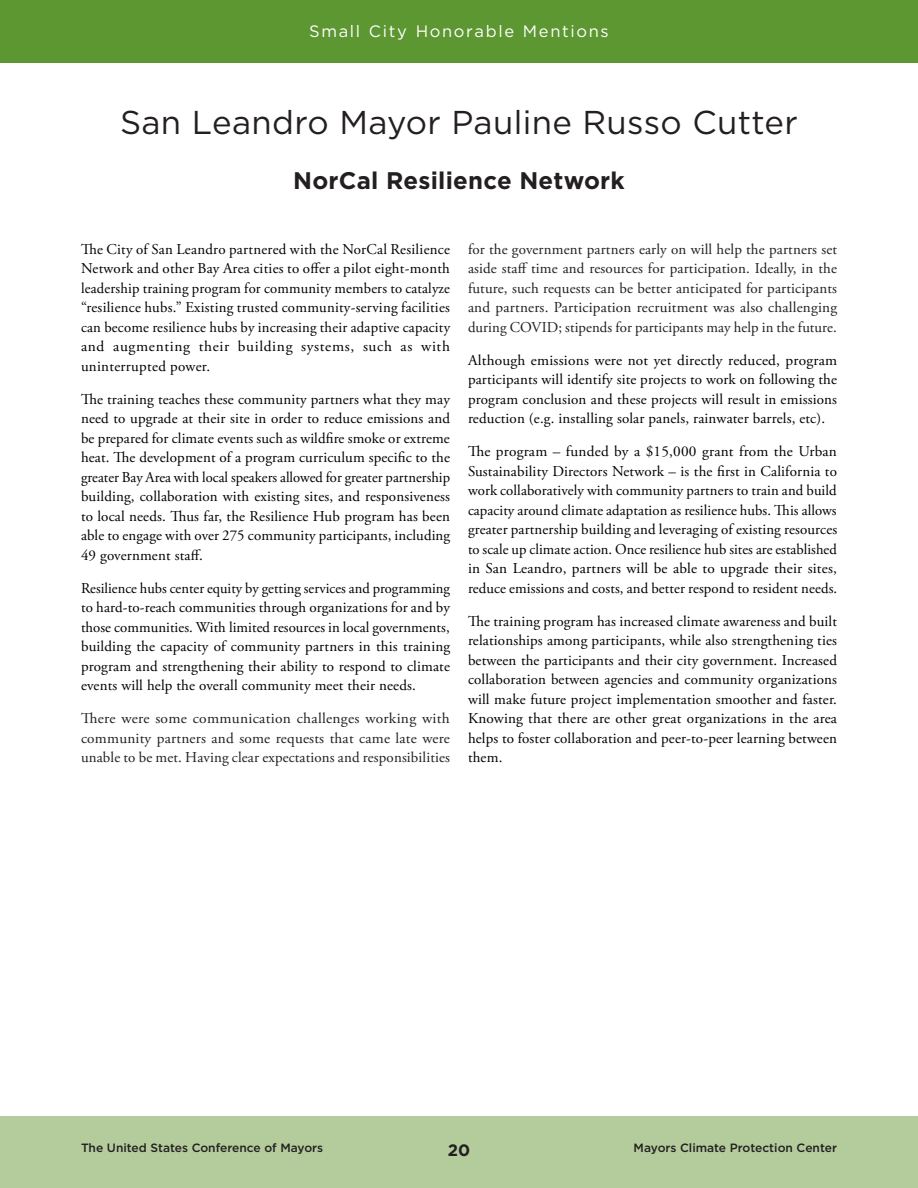
<style>
.page{position:relative;width:918px;height:1188px;background:#fff}
.page>*{position:absolute;margin:0;border:0;box-sizing:border-box;transform-origin:0 0}
._20__City_Name{font:33px "Gotham";letter-spacing:.01em;color:#231f20}
._20_Program_Name{font:700 24px "Gotham";letter-spacing:.01em;color:#231f20}
.t1{font:16.5px "Gotham";letter-spacing:.1em;color:#fff}
.t2{font:700 16.5px "Gotham";color:#231f20}
._20_Body_Copy{font:15px/19.5px "Adobe Garamond Pro";letter-spacing:.01em;color:#000;text-align:justify}
._20_Body_Copy-2{font:15px/19.5px "Adobe Garamond Pro";letter-spacing:.005em;color:#231f20;text-align:justify}
.t3{font:500 12px "Gotham";color:#231f20}
</style>
<div class="page">
<div style="left:0;top:0;width:918px;height:62px;background:#5c9731"></div>
<div style="left:0;top:1116px;width:918px;height:72px;background:#b4cc9c"></div>
<p class="t1" style="left:309px;top:21px;width:301px">Small City Honorable Mentions</p>
<p class="_20__City_Name" style="left:120px;top:102px;width:679px">San Leandro Mayor Pauline Russo Cutter</p>
<p class="_20_Program_Name" style="left:293px;top:164px;width:333px">NorCal Resilience Network</p>
<p class="_20_Body_Copy" style="left:81px;top:240px;width:371px">The City of San Leandro partnered with the NorCal Resilience Network and other Bay Area cities to offer a pilot eight-month leadership training program for community members to catalyze “resilience hubs.” Existing trusted community-serving facilities can become resilience hubs by increasing their adaptive capacity and augmenting their building systems, such as with uninterrupted power.</p>
<p class="_20_Body_Copy" style="left:81px;top:390px;width:371px">The training teaches these community partners what they may need to upgrade at their site in order to reduce emissions and be prepared for climate events such as wildfire smoke or extreme heat. The development of a program curriculum specific to the greater Bay Area with local speakers allowed for greater partnership building, collaboration with existing sites, and responsiveness to local needs. Thus far, the Resilience Hub program has been able to engage with over 275 community participants, including 49 government staff.</p>
<p class="_20_Body_Copy" style="left:81px;top:579px;width:371px">Resilience hubs center equity by getting services and programming to hard-to-reach communities through organizations for and by those communities. With limited resources in local governments, building the capacity of community partners in this training program and strengthening their ability to respond to climate events will help the overall community meet their needs.</p>
<p class="_20_Body_Copy-2" style="left:81px;top:709px;width:370px">There were some communication challenges working with community partners and some requests that came late were unable to be met. Having clear expectations and responsibilities</p>
<p class="_20_Body_Copy-2" style="left:468px;top:240px;width:371px">for the government partners early on will help the partners set aside staff time and resources for participation. Ideally, in the future, such requests can be better anticipated for participants and partners. Participation recruitment was also challenging during COVID; stipends for participants may help in the future.</p>
<p class="_20_Body_Copy" style="left:468px;top:351px;width:371px">Although emissions were not yet directly reduced, program participants will identify site projects to work on following the program conclusion and these projects will result in emissions reduction (e.g. installing solar panels, rainwater barrels, etc).</p>
<p class="_20_Body_Copy" style="left:468px;top:442px;width:371px">The program – funded by a $15,000 grant from the Urban Sustainability Directors Network – is the first in California to work collaboratively with community partners to train and build capacity around climate adaptation as resilience hubs. This allows greater partnership building and leveraging of existing resources to scale up climate action. Once resilience hub sites are established in San Leandro, partners will be able to upgrade their sites, reduce emissions and costs, and better respond to resident needs.</p>
<p class="_20_Body_Copy" style="left:468px;top:612px;width:371px">The training program has increased climate awareness and built relationships among participants, while also strengthening ties between the participants and their city government. Increased collaboration between agencies and community organizations will make future project implementation smoother and faster.<br>Knowing that there are other great organizations in the area helps to foster collaboration and peer-to-peer learning between them.</p>
<p class="t3" style="left:81px;top:1140px;width:244px">The United States Conference of Mayors</p>
<p class="t2" style="left:448px;top:1140px;width:24px">20</p>
<p class="t3" style="left:634px;top:1140px;width:205px">Mayors Climate Protection Center</p>
</div>
